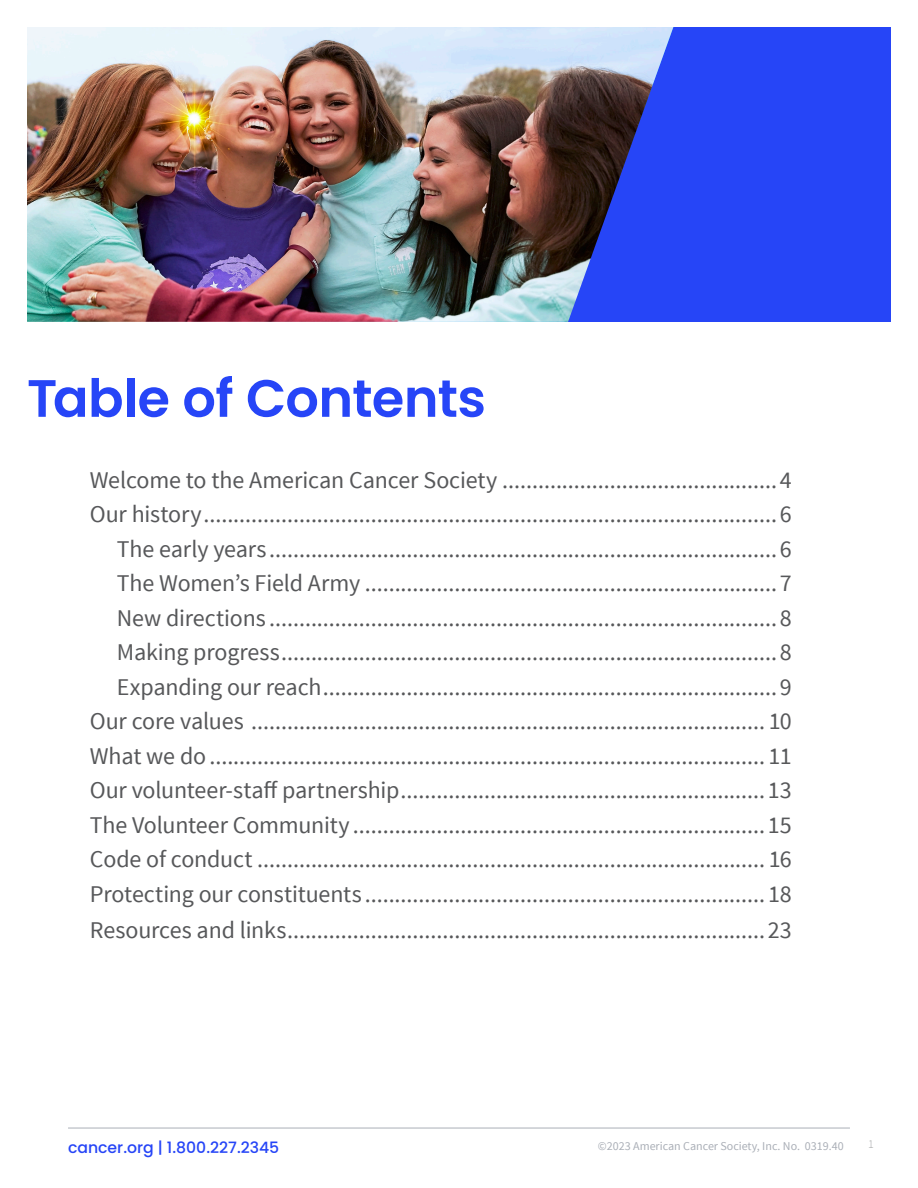
<style>
.page{position:relative;width:918px;height:1188px;background:#fff}
.page>*{position:absolute;margin:0;border:0;box-sizing:border-box;transform-origin:0 0}
.t1{font:600 52.5px "Poppins";letter-spacing:-.01em;color:#2645f7}
.t2{font:24px "Source Sans Pro";letter-spacing:-.01em;color:#57585a}
.t3{font:500 15.6px "Poppins";color:#2645f7}
.t4{font:12px "Source Sans Pro";color:#aaafb7}
.t5{font:300 12px "Source Sans Pro";color:#a7a8a9}
</style>
<div class="page">
<hr style="left:68px;top:1128px;width:782px;height:1px;background:#aaafb7">
<div style="left:557px;top:27px;width:334px;height:295px;background:#2645f7"></div>
<img style="left:27px;top:27px;width:646px;height:295px">
<p class="t1" style="left:27px;top:368px;width:461px">Table of Contents</p>
<p class="t2" style="left:90px;top:465px;width:704px">Welcome to the American Cancer Society ..............................................4</p>
<p class="t2" style="left:90px;top:500px;width:704px">Our history................................................................................................6</p>
<p class="t2" style="left:117px;top:534px;width:677px">The early years.....................................................................................6</p>
<p class="t2" style="left:117px;top:569px;width:677px">The Women’s Field Army .....................................................................7</p>
<p class="t2" style="left:117px;top:603px;width:677px">New directions .....................................................................................8</p>
<p class="t2" style="left:117px;top:638px;width:677px">Making progress...................................................................................8</p>
<p class="t2" style="left:117px;top:672px;width:677px">Expanding our reach............................................................................9</p>
<p class="t2" style="left:90px;top:707px;width:703px">Our core values ...................................................................................... 10</p>
<p class="t2" style="left:90px;top:741px;width:704px">What we do............................................................................................. 11</p>
<p class="t2" style="left:90px;top:776px;width:704px">Our volunteer-staff partnership.............................................................13</p>
<p class="t2" style="left:90px;top:810px;width:703px">The Volunteer Community .....................................................................15</p>
<p class="t2" style="left:90px;top:845px;width:703px">Code of conduct ..................................................................................... 16</p>
<p class="t2" style="left:90px;top:879px;width:704px">Protecting our constituents ................................................................... 18</p>
<p class="t2" style="left:90px;top:915px;width:704px">Resources and links................................................................................23</p>
<p class="t3" style="left:68px;top:1139px;width:213px">cancer.org | 1.800.227.2345</p>
<p class="t4" style="left:598px;top:1138px;width:247px">©2023 American Cancer Society, Inc. No. 0319.40</p>
<p class="t5" style="left:868px;top:1137px;width:7px">1</p>
</div>
